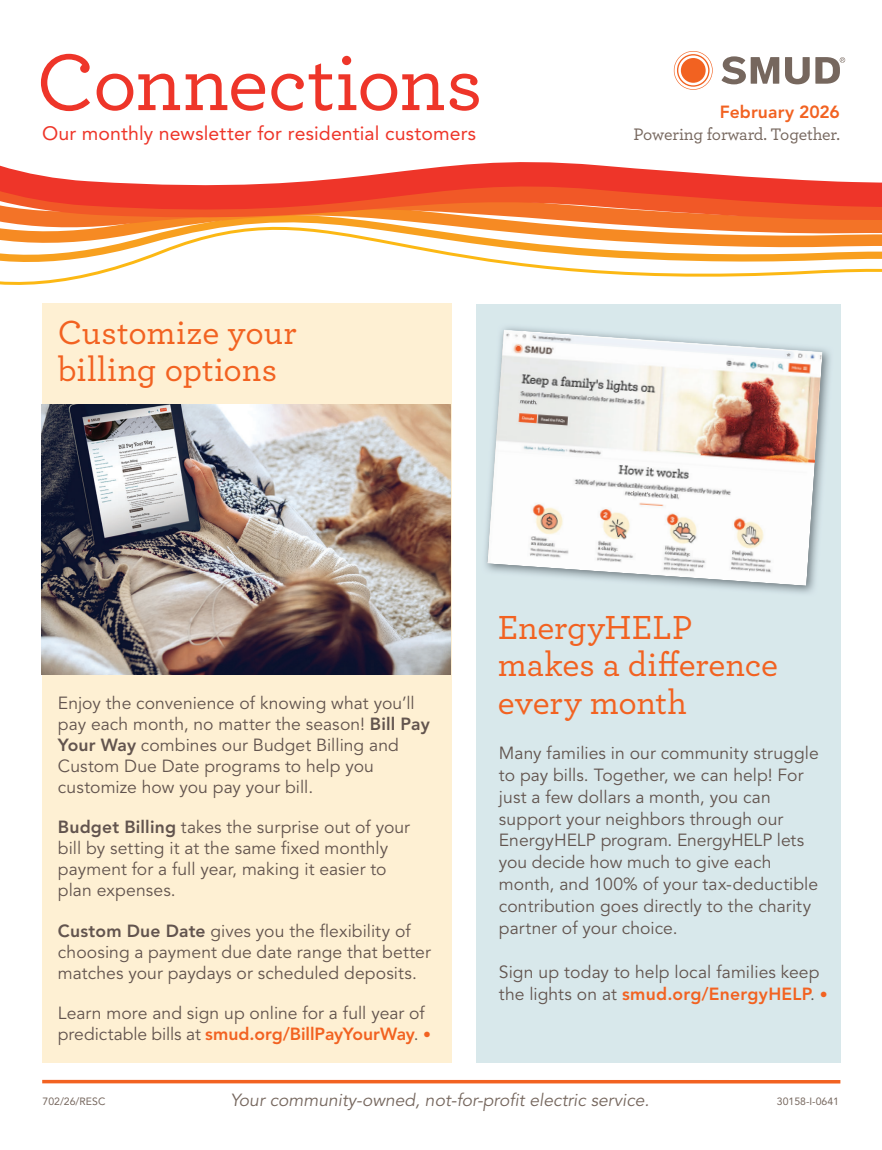
<style>
.page{position:relative;width:882px;height:1150px;background:#fff}
.page>*{position:absolute;margin:0;border:0;box-sizing:border-box;transform-origin:0 0}
.t1{font:500 84px "Archer";letter-spacing:-.015em;color:#ee3529}
.t2{font:500 35px/37.6px "Archer";color:#f26221}
.t3{font:19.25px "Avenir LT Std";letter-spacing:.005em;color:#ee3529}
.t4{font:17.5px/21px "Avenir LT Std";letter-spacing:.005em;color:#62544e}
.t5{font:italic 17.5px "Avenir LT Std";color:#76675e}
.t6{font:500 17.5px "Archer";letter-spacing:-.01em;color:#76675e}
.t7{font:800 17.5px "Avenir LT Std";letter-spacing:.005em;color:#f26221}
.t8{font:10.5px "Avenir LT Std";color:#76675e}
.s1{font-weight:800}
.s2{font-weight:800;color:#f26221}
.s3{font-size:15.75px;color:#f26221}
</style>
<div class="page">
<div style="left:476px;top:304px;width:364px;height:758px;background:#d8e8eb"></div>
<div style="left:42px;top:303px;width:410px;height:759px;background:#fef0d3"></div>
<svg style="left:0;top:258px;width:882px;height:52px"></svg>
<svg style="left:0;top:237px;width:882px;height:21px"></svg>
<svg style="left:0;top:51px;width:882px;height:186px"></svg>
<hr style="left:42px;top:1080px;width:798px;height:3px;background:#f26221">
<img style="left:42px;top:405px;width:409px;height:269px">
<img style="left:485px;top:327px;width:345px;height:267px">
<img style="left:487px;top:329px;width:336px;height:257px">
<h1 class="t1" style="left:36px;top:50px;width:448px">Connections</h1>
<p class="t3" style="left:42px;top:124px;width:436px">Our monthly newsletter for residential customers</p>
<h2 class="t2" style="left:58px;top:318px;width:240px;line-height:36.8px">Customize your billing options</h2>
<p class="t7" style="left:720px;top:104px;width:122px">February 2026</p>
<p class="t6" style="left:634px;top:128px;width:208px">Powering forward. Together.</p>
<p class="t4" style="left:58px;top:693px;width:373px">Enjoy the convenience of knowing what you’ll pay each month, no matter the season! <span class="s1">Bill Pay Your Way</span> combines our Budget Billing and Custom Due Date programs to help you customize how you pay your bill.</p>
<p class="t4" style="left:58px;top:818px;width:354px"><span class="s1">Budget Billing</span> takes the surprise out of your bill by setting it at the same fixed monthly payment for a full year, making it easier to plan expenses.</p>
<p class="t4" style="left:58px;top:921px;width:374px"><span class="s1">Custom Due Date</span> gives you the flexibility of choosing a payment due date range that better matches your paydays or scheduled deposits.</p>
<p class="t4" style="left:58px;top:1003px;width:374px">Learn more and sign up online for a full year of predictable bills at <span class="s2">smud.org/BillPayYourWay</span>. <span class="s3">•</span></p>
<h2 class="t2" style="left:498px;top:612px;width:282px">EnergyHELP makes a difference every month</h2>
<p class="t4" style="left:499px;top:743px;width:321px;line-height:21.9px">Many families in our community struggle to pay bills. Together, we can help! For just a few dollars a month, you can support your neighbors through our EnergyHELP program. EnergyHELP lets you decide how much to give each month, and 100% of your tax-deductible contribution goes directly to the charity partner of your choice.</p>
<p class="t4" style="left:499px;top:961px;width:330px;line-height:21.9px">Sign up today to help local families keep the lights on at <span class="s2">smud.org/EnergyHELP</span>. <span class="s3">•</span></p>
<p class="t8" style="left:43px;top:1096px;width:64px">702/26/RESC</p>
<p class="t5" style="left:231px;top:1091px;width:420px">Your community-owned, not-for-profit electric service.</p>
<p class="t8" style="left:777px;top:1096px;width:64px">30158-I-0641</p>
</div>
